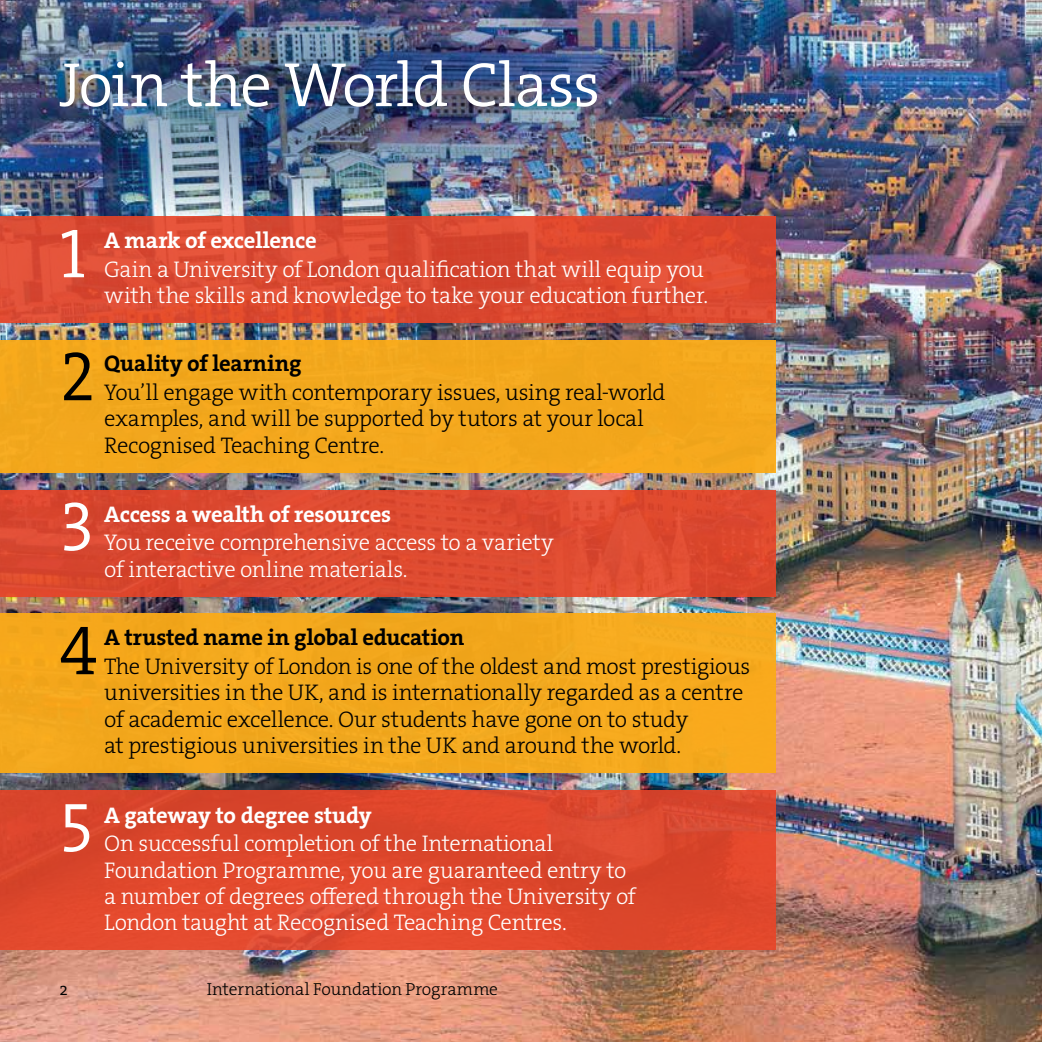
<style>
.page{position:relative;width:1042px;height:1042px;background:#fff}
.page>*{position:absolute;margin:0;border:0;box-sizing:border-box;transform-origin:0 0}
.I2S__number{font:70px "The Serif HP4 Se Lig";color:#fff}
.I2S__number-2{font:70px "The Serif HP4 Se Lig";color:#000}
.P__header{font:63px "The Serif HP4 Se Lig";letter-spacing:-.03em;color:#fff}
.I2S__body_text{font:22.75px/26.2px "The Serif HP3 Lig";letter-spacing:-.02em;color:#000}
.I2S__body_text-2{font:22.75px/26.2px "The Serif HP3 Lig";letter-spacing:-.015em;color:#fff}
.I2S__subheader{font:22.75px/26.2px "The Serif HP3 Lig";letter-spacing:-.015em;color:#fff}
.I2S__subheader-2{font:22.75px "The Serif HP7 Bld";letter-spacing:-.01em;color:#fff}
.I2S__subheader-3{font:22.75px "The Serif HP7 Bld";letter-spacing:-.01em;color:#000}
.t1{font:17.5px "The Serif HP3 Lig";letter-spacing:-.005em;color:#000}
.t2{font:17.5px "The Serif HP4 Se Lig";color:#000}
</style>
<div class="page">
<img style="left:0;top:0;width:1042px;height:1042px">
<img style="left:0;top:0;width:779px;height:221px">
<div style="left:0;top:217px;width:776px;height:106px;background:#dc4930"></div>
<div style="left:0;top:340px;width:776px;height:132px;background:#f3a71c"></div>
<div style="left:0;top:490px;width:776px;height:106px;background:#dd4a30"></div>
<div style="left:0;top:613px;width:776px;height:160px;background:#f4a81d"></div>
<div style="left:0;top:791px;width:776px;height:159px;background:#de472c"></div>
<h1 class="P__header" style="left:60px;top:44px;width:542px">Join the World Class</h1>
<h2 class="I2S__number" style="left:60px;top:208px;width:28px">1</h2>
<h2 class="I2S__subheader-2" style="left:104px;top:226px;width:214px">A mark of excellence</h2>
<p class="I2S__body_text-2" style="left:104px;top:256px;width:605px">Gain a University of London qualification that will equip you with the skills and knowledge to take your education further.</p>
<h2 class="I2S__number-2" style="left:60px;top:331px;width:37px">2</h2>
<h2 class="I2S__subheader-3" style="left:104px;top:349px;width:199px">Quality of learning</h2>
<p class="I2S__body_text" style="left:104px;top:379px;width:563px">You’ll engage with contemporary issues, using real-world examples, and will be supported by tutors at your local<br>Recognised Teaching Centre.</p>
<h2 class="I2S__number" style="left:60px;top:481px;width:36px">3</h2>
<h2 class="I2S__subheader-2" style="left:104px;top:499px;width:288px">Access a wealth of resources</h2>
<p class="I2S__body_text-2" style="left:104px;top:529px;width:451px">You receive comprehensive access to a variety of interactive online materials.</p>
<h2 class="I2S__number-2" style="left:60px;top:605px;width:39px">4</h2>
<h2 class="I2S__subheader-3" style="left:104px;top:622px;width:362px">A trusted name in global education</h2>
<p class="I2S__body_text" style="left:104px;top:653px;width:648px">The University of London is one of the oldest and most prestigious universities in the UK, and is internationally regarded as a centre of academic excellence. Our students have gone on to study<br>at prestigious universities in the UK and around the world.</p>
<h2 class="I2S__number" style="left:60px;top:782px;width:34px">5</h2>
<h2 class="I2S__subheader-2" style="left:104px;top:800px;width:269px">A gateway to degree study</h2>
<h2 class="I2S__subheader" style="left:104px;top:831px;width:533px">On successful completion of the International Foundation Programme, you are guaranteed entry to a number of degrees offered through the University of London taught at Recognised Teaching Centres.</h2>
<p class="t2" style="left:60px;top:978px;width:10px">2</p>
<p class="t1" style="left:207px;top:978px;width:293px">International Foundation Programme</p>
</div>
